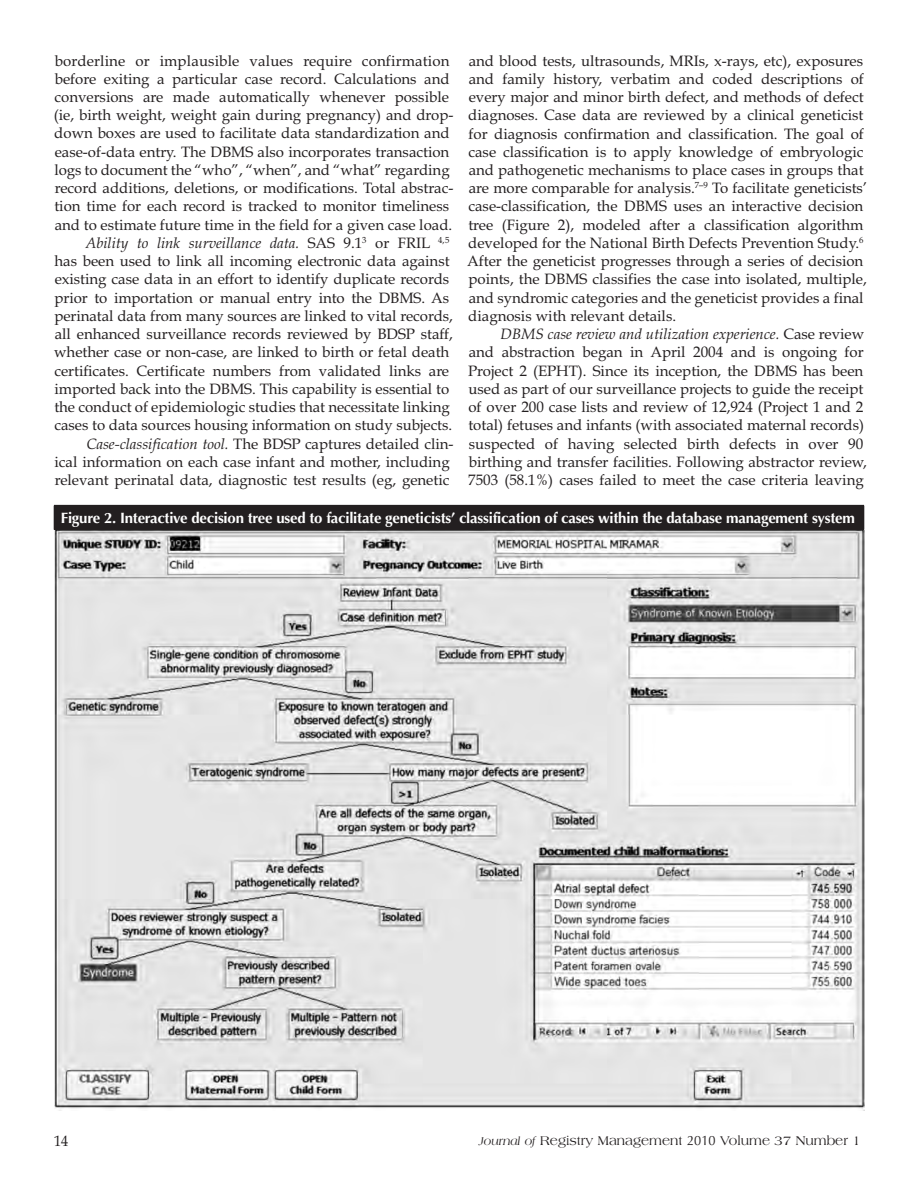
<style>
.page{position:relative;width:918px;height:1188px;background:#fff}
.page>*{position:absolute;margin:0;border:0;box-sizing:border-box;transform-origin:0 0}
._5_Article_text{font:15px/18.3px "Book Antiqua";color:#231f20}
.Table_Head{font:700 15px "Optima LT Std";letter-spacing:-.015em;color:#fff}
._5_Article_text-2{font:15px "Book Antiqua";color:#231f20;scale:.95 1}
.t1{font:13.5px "Americana Std";color:#231f20;scale:.95 1}
.s1{font-style:italic}
.s2{font-style:italic;font-size:12px}
.s3{font-family:"Optima LT Std"}
</style>
<div class="page">
<div style="left:54px;top:505px;width:810px;height:25px;background:#231f20"></div>
<svg style="left:864px;top:506px;width:1px;height:24px"></svg>
<img style="left:54px;top:530px;width:810px;height:581px">
<p class="_5_Article_text" style="left:54px;top:51px;width:401px">borderline or implausible values require confirmation before exiting a particular case record. Calculations and conversions are made automatically whenever possible (ie, birth weight, weight gain during pregnancy) and drop&shy;down boxes are used to facilitate data standardization and ease-of-data entry. The DBMS also incorporates transaction logs to document the “who”, “when”, and “what” regarding record additions, deletions, or modifications. Total abstrac&shy;tion time for each record is tracked to monitor timeliness and to estimate future time in the field for a given case load.</p>
<p class="_5_Article_text" style="left:54px;top:234px;width:400px;text-indent:32px"><span class="s1">Ability to link surveillance data.</span> SAS 9.1<sup>3</sup> or FRIL <sup>4,5 </sup>has been used to link all incoming electronic data against existing case data in an effort to identify duplicate records prior to importation or manual entry into the DBMS. As perinatal data from many sources are linked to vital records, all enhanced surveillance records reviewed by BDSP staff, whether case or non-case, are linked to birth or fetal death certificates. Certificate numbers from validated links are imported back into the DBMS. This capability is essential to the conduct of epidemiologic studies that necessitate linking cases to data sources housing information on study subjects.</p>
<p class="_5_Article_text" style="left:55px;top:434px;width:400px;text-indent:32px"><span class="s1">Case-classification tool.</span> The BDSP captures detailed clin&shy;ical information on each case infant and mother, including relevant perinatal data, diagnostic test results (eg, genetic</p>
<p class="_5_Article_text" style="left:467px;top:52px;width:402px">and blood tests, ultrasounds, MRIs, x-rays, etc), exposures and family history, verbatim and coded descriptions of every major and minor birth defect, and methods of defect diagnoses. Case data are reviewed by a clinical geneticist for diagnosis confirmation and classification. The goal of case classification is to apply knowledge of embryologic and pathogenetic mechanisms to place cases in groups that are more comparable for analysis.<sup>7–9</sup> To facilitate geneticists’ case-classification, the DBMS uses an interactive decision tree (Figure 2), modeled after a classification algorithm developed for the National Birth Defects Prevention Study.<sup>6<br></sup>After the geneticist progresses through a series of decision points, the DBMS classifies the case into isolated, multiple, and syndromic categories and the geneticist provides a final diagnosis with relevant details.</p>
<p class="_5_Article_text" style="left:468px;top:325px;width:400px;text-indent:32px"><span class="s1">DBMS case review and utilization experience.</span> Case review and abstraction began in April 2004 and is ongoing for Project 2 (EPHT). Since its inception, the DBMS has been used as part of our surveillance projects to guide the receipt of over 200 case lists and review of 12,924 (Project 1 and 2 total) fetuses and infants (with associated maternal records) suspected of having selected birth defects in over 90 birthing and transfer facilities. Following abstractor review, 7503 (58.1%) cases failed to meet the case criteria leaving</p>
<p class="Table_Head" style="left:61px;top:509px;width:796px">Figure 2. Interactive decision tree used to facilitate geneticists’ classification of cases within the database management system</p>
<p class="_5_Article_text-2" style="left:54px;top:1132px;width:16px">14</p>
<p class="t1" style="left:479px;top:1133px;width:404px"><span class="s2">Journal of</span> Registry Management <span class="s3">2010</span> Volume 37 Number 1</p>
</div>
